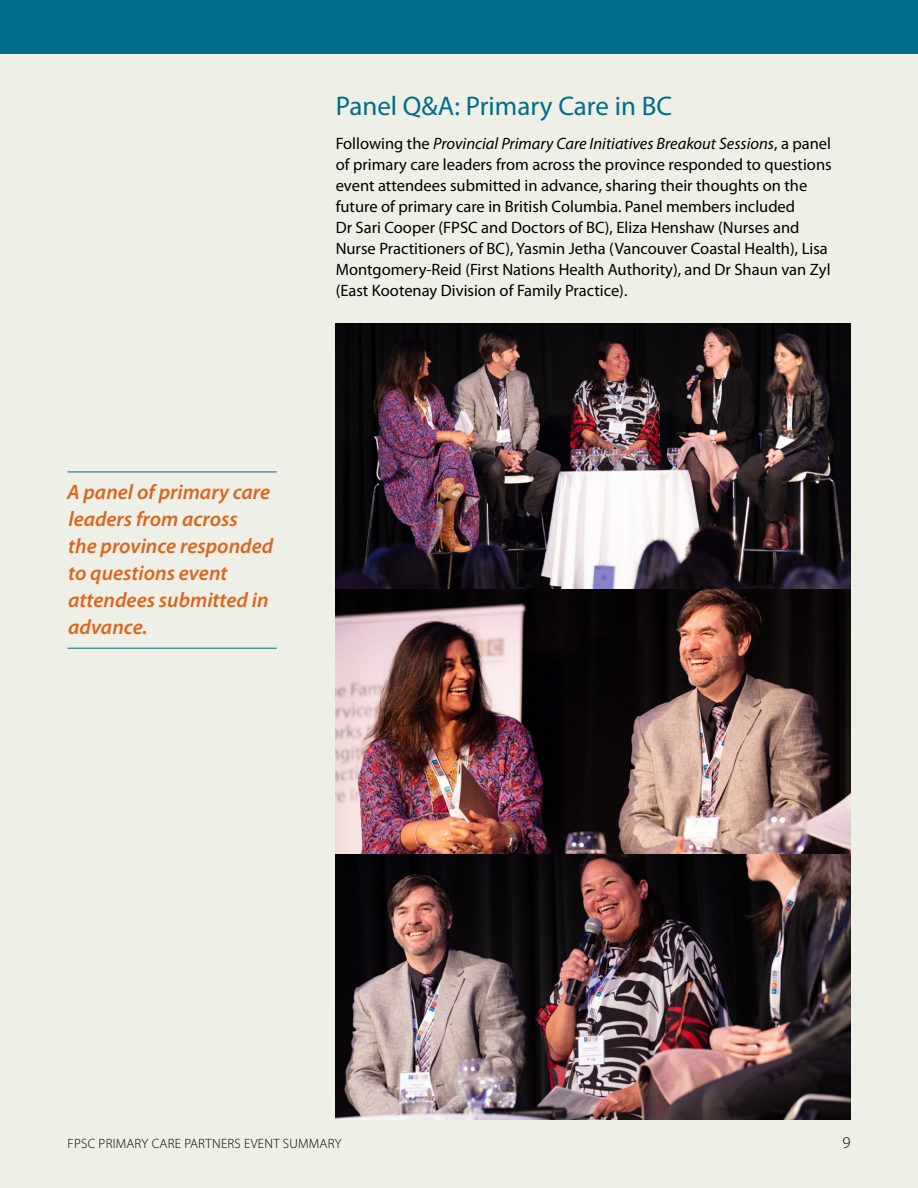
<style>
.page{position:relative;width:918px;height:1188px;background:#fff}
.page>*{position:absolute;margin:0;border:0;box-sizing:border-box;transform-origin:0 0}
.t1{font:27px "Myriad Pro";color:#006d8a}
.t2{font:italic 600 21px/27px "Myriad Pro";color:#dc661e}
.t3{font:16.5px/21px "Myriad Pro";color:#000}
.t4{font:300 16.5px "Myriad Pro";color:#000}
.t5{font:300 13.5px "Myriad Pro";letter-spacing:.02em;color:#000}
.s1{font-style:italic}
</style>
<div class="page">
<div style="left:0;top:0;width:918px;height:54px;background:#006d8a"></div>
<div style="left:0;top:54px;width:918px;height:1134px;background:#eeefe6"></div>
<img style="left:336px;top:323px;width:514px;height:797px">
<hr style="left:68px;top:472px;width:209px;height:1px;background:#006d8a">
<hr style="left:68px;top:648px;width:209px;height:1px;background:#006d8a">
<h1 class="t1" style="left:336px;top:89px;width:338px">Panel Q&amp;A: Primary Care in BC</h1>
<p class="t3" style="left:336px;top:133px;width:498px">Following the <span class="s1">Provincial Primary Care Initiatives Breakout Sessions</span>, a panel of primary care leaders from across the province responded to questions event attendees submitted in advance, sharing their thoughts on the future of primary care in British Columbia. Panel members included<br>Dr Sari Cooper (FPSC and Doctors of BC), Eliza Henshaw (Nurses and Nurse Practitioners of BC), Yasmin Jetha (Vancouver Coastal Health), Lisa Montgomery-Reid (First Nations Health Authority), and Dr Shaun van Zyl (East Kootenay Division of Family Practice).</p>
<p class="t2" style="left:67px;top:478px;width:208px">A panel of primary care leaders from across<br>the province responded to questions event attendees submitted in advance.</p>
<p class="t5" style="left:68px;top:1135px;width:275px">FPSC PRIMARY CARE PARTNERS EVENT SUMMARY</p>
<p class="t4" style="left:842px;top:1132px;width:10px">9</p>
</div>
